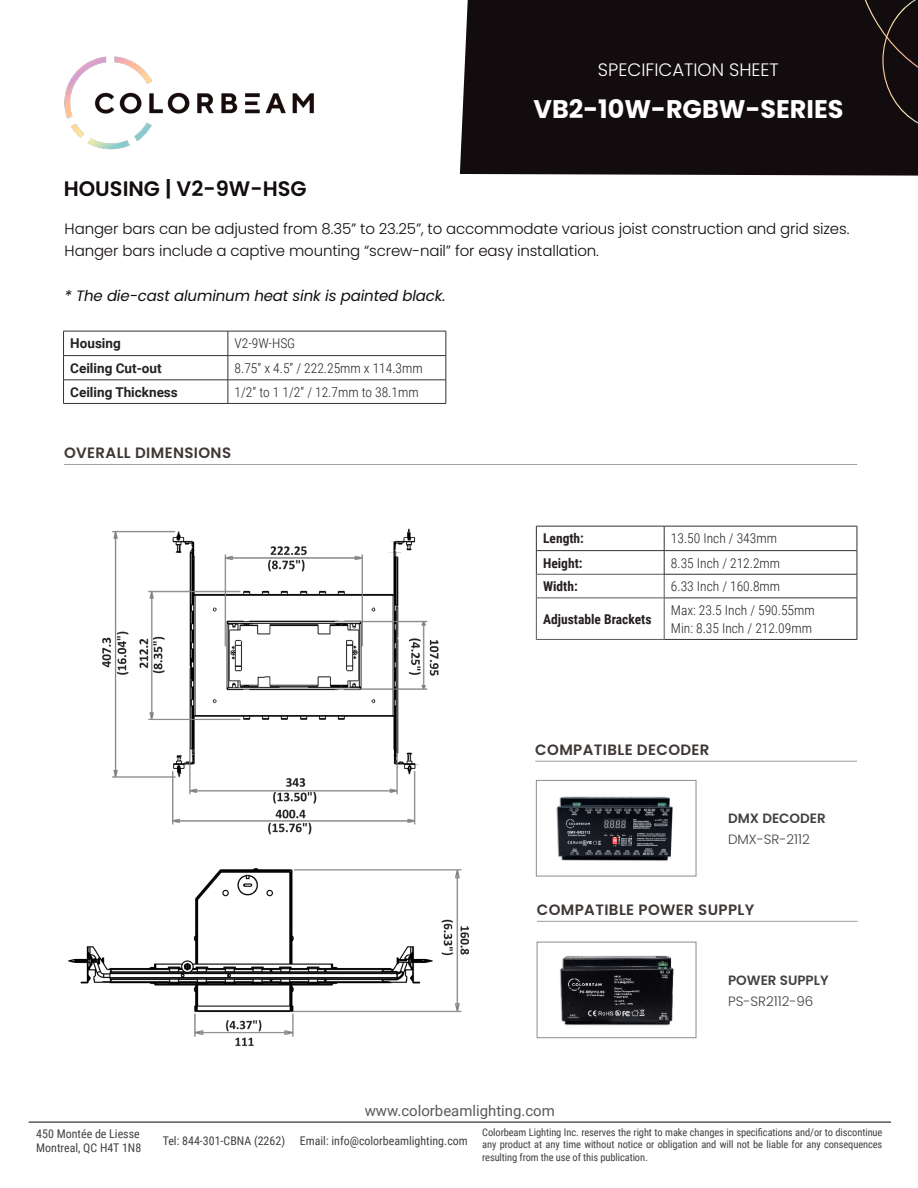
<style>
.page{position:relative;width:918px;height:1188px;background:#fff}
.page>*{position:absolute;margin:0;border:0;box-sizing:border-box;transform-origin:0 0}
.t1{font:700 25.5px "Poppins";color:#fff}
.t2{font:600 21px "Poppins";color:#120c0e}
.t3{font:300 18px "Poppins";color:#fff}
.t4{font:300 15px/22.5px "Poppins";letter-spacing:-.01em;color:#120c0e}
.t5{font:600 15px "Poppins";letter-spacing:.025em;color:#3e3735}
.t6{font:italic 15px "Poppins";letter-spacing:-.01em;color:#120c0e}
.t7{font:15px "Roboto";color:#58595b}
.t8{font:300 13.5px/18px "Roboto Condensed";color:#252021}
.t9{font:700 13.5px "Roboto Condensed";color:#252021}
.t10{font:700 13.5px "Roboto";color:#252021}
.t11{font:300 13.5px "Poppins";color:#444241}
.t12{font:600 13.5px "Poppins";color:#444241}
.t13{font:12px/14.4px "Roboto Condensed";color:#414042}
.t14{font:10.5px/12.6px "Roboto Condensed";letter-spacing:-.01em;color:#414042;text-align:justify}
</style>
<div class="page">
<div style="left:460px;top:0;width:458px;height:176px;background:#120c0e"></div>
<svg style="left:865px;top:0;width:53px;height:124px;background:#1b1414"></svg>
<hr style="left:29px;top:1121px;width:862px;height:2px;background:#58595b">
<img style="left:64px;top:56px;width:250px;height:94px">
<img style="left:68px;top:528px;width:401px;height:519px">
<hr style="left:536px;top:526px;width:128px;height:1px;background:#373132">
<hr style="left:536px;top:550px;width:128px;height:1px;background:#373132">
<hr style="left:536px;top:574px;width:128px;height:1px;background:#58595b">
<svg style="left:536px;top:526px;width:1px;height:72px"></svg>
<hr style="left:536px;top:598px;width:128px;height:1px;background:#58595b">
<hr style="left:536px;top:598px;width:1px;height:41px;background:#58595b">
<hr style="left:664px;top:598px;width:1px;height:41px;background:#58595b">
<hr style="left:536px;top:639px;width:128px;height:1px;background:#58595b">
<hr style="left:664px;top:574px;width:193px;height:1px;background:#373132">
<hr style="left:664px;top:598px;width:193px;height:1px;background:#373132">
<hr style="left:664px;top:639px;width:193px;height:1px;background:#373132">
<hr style="left:664px;top:550px;width:193px;height:1px;background:#373132">
<hr style="left:664px;top:526px;width:193px;height:1px;background:#373132">
<svg style="left:664px;top:526px;width:1px;height:72px"></svg>
<svg style="left:857px;top:526px;width:1px;height:72px"></svg>
<hr style="left:857px;top:598px;width:1px;height:41px;background:#373132">
<hr style="left:63px;top:331px;width:165px;height:1px;background:#373132">
<hr style="left:63px;top:355px;width:165px;height:1px;background:#373132">
<hr style="left:63px;top:380px;width:165px;height:1px;background:#373132">
<hr style="left:63px;top:403px;width:165px;height:1px;background:#373132">
<svg style="left:63px;top:331px;width:1px;height:72px"></svg>
<hr style="left:228px;top:355px;width:218px;height:1px;background:#373132">
<hr style="left:228px;top:380px;width:218px;height:1px;background:#373132">
<hr style="left:228px;top:403px;width:218px;height:1px;background:#373132">
<hr style="left:228px;top:331px;width:218px;height:1px;background:#373132">
<svg style="left:228px;top:331px;width:1px;height:72px"></svg>
<svg style="left:446px;top:331px;width:1px;height:72px"></svg>
<hr style="left:64px;top:464px;width:793px;height:1px;background:#a29c9a">
<hr style="left:535px;top:761px;width:322px;height:1px;background:#a29c9a">
<img style="left:556px;top:796px;width:117px;height:65px">
<div style="left:536px;top:780px;width:160px;height:96px;border:1px solid #8c8c8c"></div>
<hr style="left:537px;top:921px;width:321px;height:1px;background:#a29c9a">
<img style="left:560px;top:955px;width:114px;height:71px">
<div style="left:537px;top:942px;width:159px;height:96px;border:1px solid #8c8c8c"></div>
<h3 class="t3" style="left:598px;top:60px;width:183px">SPECIFICATION SHEET</h3>
<h1 class="t1" style="left:533px;top:95px;width:312px">VB2-10W-RGBW-SERIES</h1>
<h2 class="t2" style="left:64px;top:176px;width:244px">HOUSING | V2-9W-HSG</h2>
<h3 class="t4" style="left:65px;top:217px;width:786px">Hanger bars can be adjusted from 8.35” to 23.25”, to accommodate various joist construction and grid sizes.<br>Hanger bars include a captive mounting “screw-nail” for easy installation.</h3>
<h3 class="t6" style="left:65px;top:287px;width:382px">* The die-cast aluminum heat sink is painted black.</h3>
<p class="t10" style="left:70px;top:334px;width:52px">Housing</p>
<p class="t8" style="left:235px;top:334px;width:62px">V2-9W-HSG</p>
<p class="t10" style="left:70px;top:359px;width:93px">Ceiling Cut-out</p>
<p class="t8" style="left:235px;top:358px;width:190px">8.75” x 4.5” / 222.25mm x 114.3mm</p>
<p class="t10" style="left:70px;top:382px;width:109px">Ceiling Thickness</p>
<p class="t8" style="left:235px;top:382px;width:186px">1/2” to 1 1/2’’ / 12.7mm to 38.1mm</p>
<h3 class="t5" style="left:64px;top:444px;width:169px">OVERALL DIMENSIONS</h3>
<p class="t9" style="left:543px;top:529px;width:42px">Length:</p>
<p class="t8" style="left:671px;top:529px;width:108px">13.50 Inch / 343mm</p>
<p class="t9" style="left:543px;top:553px;width:41px">Height:</p>
<p class="t8" style="left:671px;top:553px;width:111px">8.35 Inch / 212.2mm</p>
<p class="t9" style="left:543px;top:577px;width:36px">Width:</p>
<p class="t8" style="left:671px;top:577px;width:111px">6.33 Inch / 160.8mm</p>
<p class="t9" style="left:543px;top:609px;width:110px">Adjustable Brackets</p>
<p class="t8" style="left:671px;top:600px;width:145px">Max: 23.5 Inch / 590.55mm<br>Min: 8.35 Inch / 212.09mm</p>
<h3 class="t5" style="left:535px;top:741px;width:176px">COMPATIBLE DECODER</h3>
<p class="t12" style="left:728px;top:810px;width:99px">DMX DECODER</p>
<p class="t11" style="left:728px;top:831px;width:83px">DMX-SR-2112</p>
<h3 class="t5" style="left:537px;top:901px;width:219px">COMPATIBLE POWER SUPPLY</h3>
<h3 class="t7" style="left:365px;top:1100px;width:192px">www.colorbeamlighting.com</h3>
<p class="t12" style="left:728px;top:972px;width:102px">POWER SUPPLY</p>
<p class="t11" style="left:728px;top:993px;width:87px">PS-SR2112-96</p>
<p class="t13" style="left:36px;top:1126px;width:106px">450 Montée de Liesse<br>Montreal, QC H4T 1N8</p>
<p class="t13" style="left:300px;top:1133px;width:170px">Email: info@colorbeamlighting.com</p>
<p class="t14" style="left:482px;top:1125px;width:402px">Colorbeam Lighting Inc. reserves the right to make changes in specifications and/or to discontinue any product at any time without notice or obligation and will not be liable for any consequences resulting from the use of this publication.</p>
<p class="t13" style="left:163px;top:1133px;width:124px">Tel: 844-301-CBNA (2262)</p>
</div>
